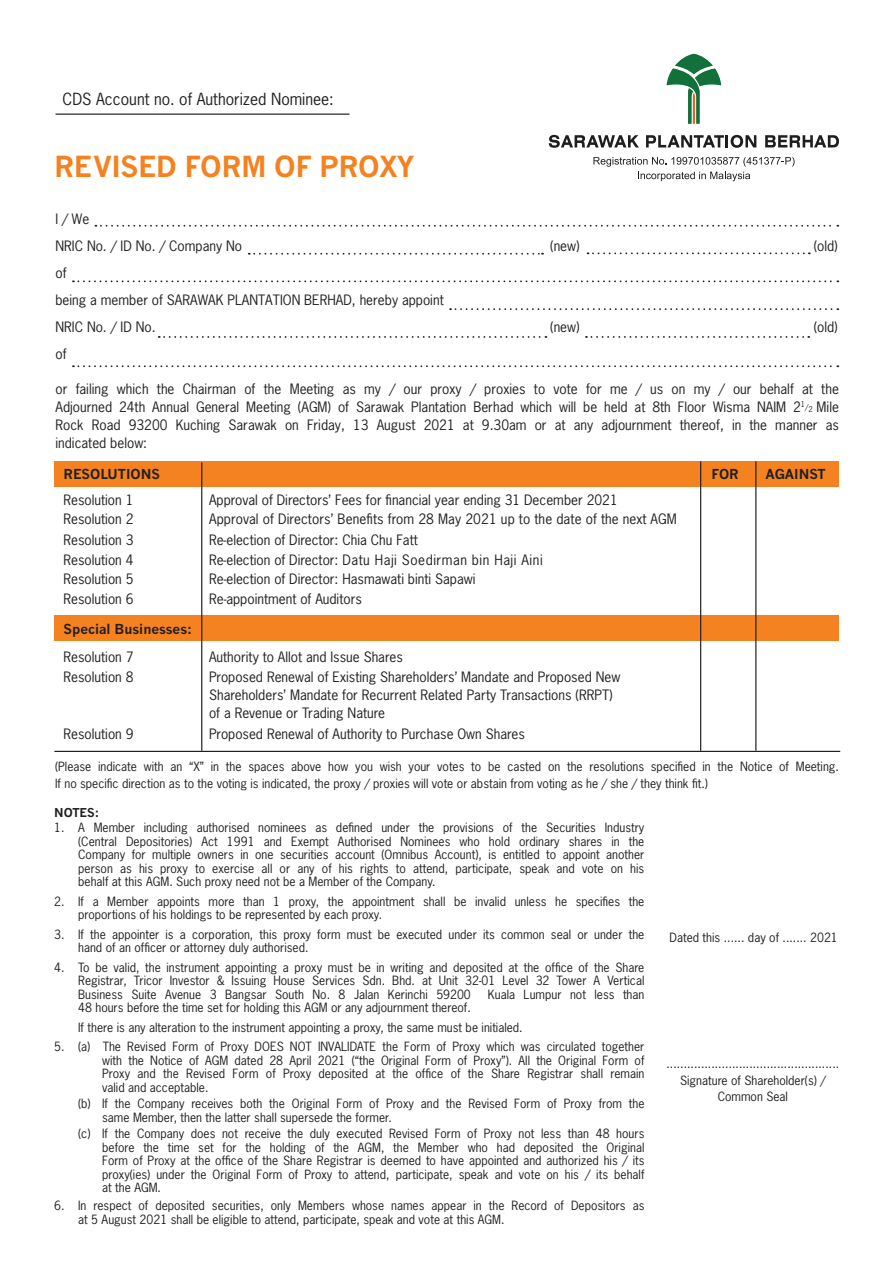
<style>
.page{position:relative;width:893px;height:1263px;background:#fff}
.page>*{position:absolute;margin:0;border:0;box-sizing:border-box;transform-origin:0 0}
.t1{font:700 28.5px "News Gothic MT Std";letter-spacing:-.015em;color:#f58220}
.t2{font:15.75px "News Gothic Std";color:#231f20}
.t3{font:13.5px/18px "News Gothic Std";color:#231f20}
.t4{font:13.5px "News Gothic Std";letter-spacing:.04em;color:#231f20}
.t5{font:700 13.5px "News Gothic MT Std";color:#231f20}
.t6{font:12px/13.5px "News Gothic Std";color:#231f20}
.t7{font:700 12px "News Gothic MT Std";color:#231f20}
.s1{font-size:7.5px}
</style>
<div class="page">
<svg style="left:666px;top:53px;width:56px;height:71px"></svg>
<svg style="left:549px;top:135px;width:90px;height:13px"></svg>
<svg style="left:646px;top:135px;width:110px;height:13px"></svg>
<svg style="left:765px;top:135px;width:74px;height:12px"></svg>
<svg style="left:593px;top:157px;width:202px;height:24px"></svg>
<div style="left:55px;top:615px;width:784px;height:26px;background:#f58220"></div>
<div style="left:55px;top:461px;width:784px;height:26px;background:#f58220"></div>
<hr style="left:56px;top:114px;width:294px;height:1px;background:#231f20">
<hr style="left:54px;top:751px;width:786px;height:1px;background:#231f20">
<svg style="left:95px;top:225px;width:743px;height:2px"></svg>
<svg style="left:249px;top:253px;width:294px;height:2px"></svg>
<svg style="left:588px;top:252px;width:222px;height:2px"></svg>
<hr style="left:201px;top:462px;width:1px;height:289px;background:#231f20">
<hr style="left:700px;top:461px;width:1px;height:290px;background:#231f20">
<hr style="left:755px;top:461px;width:1px;height:290px;background:#231f20">
<svg style="left:73px;top:280px;width:765px;height:2px"></svg>
<svg style="left:450px;top:308px;width:388px;height:2px"></svg>
<svg style="left:159px;top:336px;width:387px;height:2px"></svg>
<svg style="left:586px;top:336px;width:223px;height:2px"></svg>
<svg style="left:73px;top:365px;width:765px;height:2px"></svg>
<h2 class="t2" style="left:63px;top:89px;width:273px">CDS Account no. of Authorized Nominee:</h2>
<h1 class="t1" style="left:54px;top:149px;width:362px">REVISED FORM OF PROXY</h1>
<p class="t3" style="left:56px;top:206px;width:188px;line-height:27px">I / We<br>NRIC No. / ID No. / Company No</p>
<p class="t3" style="left:55px;top:260px;width:390px;line-height:27px">of<br>being a member of SARAWAK PLANTATION BERHAD, hereby appoint<br>NRIC No. / ID No.</p>
<p class="t3" style="left:550px;top:237px;width:31px">(new)</p>
<p class="t3" style="left:814px;top:237px;width:26px">(old)</p>
<p class="t3" style="left:550px;top:318px;width:31px">(new)</p>
<p class="t3" style="left:814px;top:318px;width:26px">(old)</p>
<p class="t3" style="left:55px;top:345px;width:13px">of</p>
<p class="t3" style="left:55px;top:380px;width:785px;text-align:justify">or failing which the Chairman of the Meeting as my / our proxy / proxies to vote for me / us on my / our behalf at the Adjourned 24th Annual General Meeting (AGM) of Sarawak Plantation Berhad which will be held at 8th Floor Wisma NAIM 2<sup>1</sup><span class="s1">/2</span> Mile Rock Road 93200 Kuching Sarawak on Friday, 13 August 2021 at 9.30am or at any adjournment thereof, in the manner as indicated below:</p>
<p class="t5" style="left:64px;top:466px;width:98px">RESOLUTIONS</p>
<p class="t5" style="left:712px;top:466px;width:29px">FOR</p>
<p class="t5" style="left:766px;top:466px;width:62px">AGAINST</p>
<p class="t3" style="left:64px;top:490px;width:71px">Resolution 1</p>
<p class="t3" style="left:209px;top:490px;width:410px">Approval of Directors’ Fees for financial year ending 31 December 2021</p>
<p class="t3" style="left:64px;top:510px;width:71px">Resolution 2</p>
<p class="t3" style="left:209px;top:510px;width:469px">Approval of Directors’ Benefits from 28 May 2021 up to the date of the next AGM</p>
<p class="t3" style="left:64px;top:531px;width:71px">Resolution 3</p>
<p class="t3" style="left:209px;top:531px;width:210px">Re-election of Director: Chia Chu Fatt</p>
<p class="t3" style="left:64px;top:550px;width:71px">Resolution 4</p>
<p class="t4" style="left:209px;top:551px;width:335px">Re-election of Director: Datu Haji Soedirman bin Haji Aini</p>
<p class="t3" style="left:64px;top:570px;width:71px">Resolution 5</p>
<p class="t3" style="left:209px;top:570px;width:268px">Re-election of Director: Hasmawati binti Sapawi</p>
<p class="t3" style="left:64px;top:589px;width:71px">Resolution 6</p>
<p class="t3" style="left:209px;top:589px;width:154px">Re-appointment of Auditors</p>
<p class="t5" style="left:64px;top:620px;width:130px">Special Businesses:</p>
<p class="t3" style="left:64px;top:648px;width:71px">Resolution 7</p>
<p class="t3" style="left:209px;top:648px;width:195px">Authority to Allot and Issue Shares</p>
<p class="t3" style="left:64px;top:667px;width:71px">Resolution 8</p>
<p class="t3" style="left:209px;top:667px;width:413px">Proposed Renewal of Existing Shareholders’ Mandate and Proposed New<br>Shareholders’ Mandate for Recurrent Related Party Transactions (RRPT) of a Revenue or Trading Nature</p>
<p class="t3" style="left:64px;top:724px;width:71px">Resolution 9</p>
<p class="t3" style="left:209px;top:724px;width:317px">Proposed Renewal of Authority to Purchase Own Shares</p>
<p class="t6" style="left:55px;top:758px;width:785px;line-height:16.5px">(Please indicate with an “X” in the spaces above how you wish your votes to be casted on the resolutions specified in the Notice of Meeting.<br>If no specific direction as to the voting is indicated, the proxy / proxies will vote or abstain from voting as he / she / they think fit.)</p>
<p class="t7" style="left:54px;top:805px;width:47px">NOTES:</p>
<p class="t6" style="left:78px;top:821px;width:568px;text-align:justify;text-indent:-24px">1. A Member including authorised nominees as defined under the provisions of the Securities Industry (Central Depositories) Act 1991 and Exempt Authorised Nominees who hold ordinary shares in the Company for multiple owners in one securities account (Omnibus Account), is entitled to appoint another person as his proxy to exercise all or any of his rights to attend, participate, speak and vote on his behalf at this AGM. Such proxy need not be a Member of the Company.</p>
<p class="t6" style="left:78px;top:894px;width:568px;text-indent:-24px">2. If a Member appoints more than 1 proxy, the appointment shall be invalid unless he specifies the proportions of his holdings to be represented by each proxy.</p>
<p class="t6" style="left:78px;top:927px;width:568px;text-indent:-24px">3. If the appointer is a corporation, this proxy form must be executed under its common seal or under the hand of an officer or attorney duly authorised.</p>
<p class="t6" style="left:78px;top:960px;width:568px;text-align:justify;text-indent:-24px">4. To be valid, the instrument appointing a proxy must be in writing and deposited at the office of the Share Registrar, Tricor Investor &amp; Issuing House Services Sdn. Bhd. at Unit 32-01 Level 32 Tower A Vertical Business Suite Avenue 3 Bangsar South No. 8 Jalan Kerinchi 59200</p>
<p class="t6" style="left:488px;top:987px;width:158px">Kuala Lumpur not less than</p>
<p class="t6" style="left:78px;top:998px;width:446px;line-height:19.5px">48 hours before the time set for holding this AGM or any adjournment thereof.<br>If there is any alteration to the instrument appointing a proxy, the same must be initialed.</p>
<p class="t6" style="left:102px;top:1040px;width:544px;text-align:justify;text-indent:-48px">5. (a) The Revised Form of Proxy DOES NOT INVALIDATE the Form of Proxy which was circulated together with the Notice of AGM dated 28 April 2021 (“the Original Form of Proxy”). All the Original Form of Proxy and the Revised Form of Proxy deposited at the office of the Share Registrar shall remain valid and acceptable.</p>
<p class="t6" style="left:102px;top:1097px;width:544px;text-indent:-24px">(b) If the Company receives both the Original Form of Proxy and the Revised Form of Proxy from the same Member, then the latter shall supersede the former.</p>
<p class="t6" style="left:102px;top:1127px;width:544px;text-align:justify;text-indent:-24px">(c) If the Company does not receive the duly executed Revised Form of Proxy not less than 48 hours before the time set for the holding of the AGM, the Member who had deposited the Original Form of Proxy at the office of the Share Registrar is deemed to have appointed and authorized his / its proxy(ies) under the Original Form of Proxy to attend, participate, speak and vote on his / its behalf at the AGM.</p>
<p class="t6" style="left:78px;top:1199px;width:568px;text-indent:-24px">6. In respect of deposited securities, only Members whose names appear in the Record of Depositors as at 5 August 2021 shall be eligible to attend, participate, speak and vote at this AGM.</p>
<p class="t6" style="left:669px;top:931px;width:170px">Dated this ...... day of ....... 2021</p>
<p class="t6" style="left:666px;top:1055px;width:174px;line-height:16.5px;text-align:center">..................................................<br>Signature of Shareholder(s) /<br>Common Seal</p>
</div>
